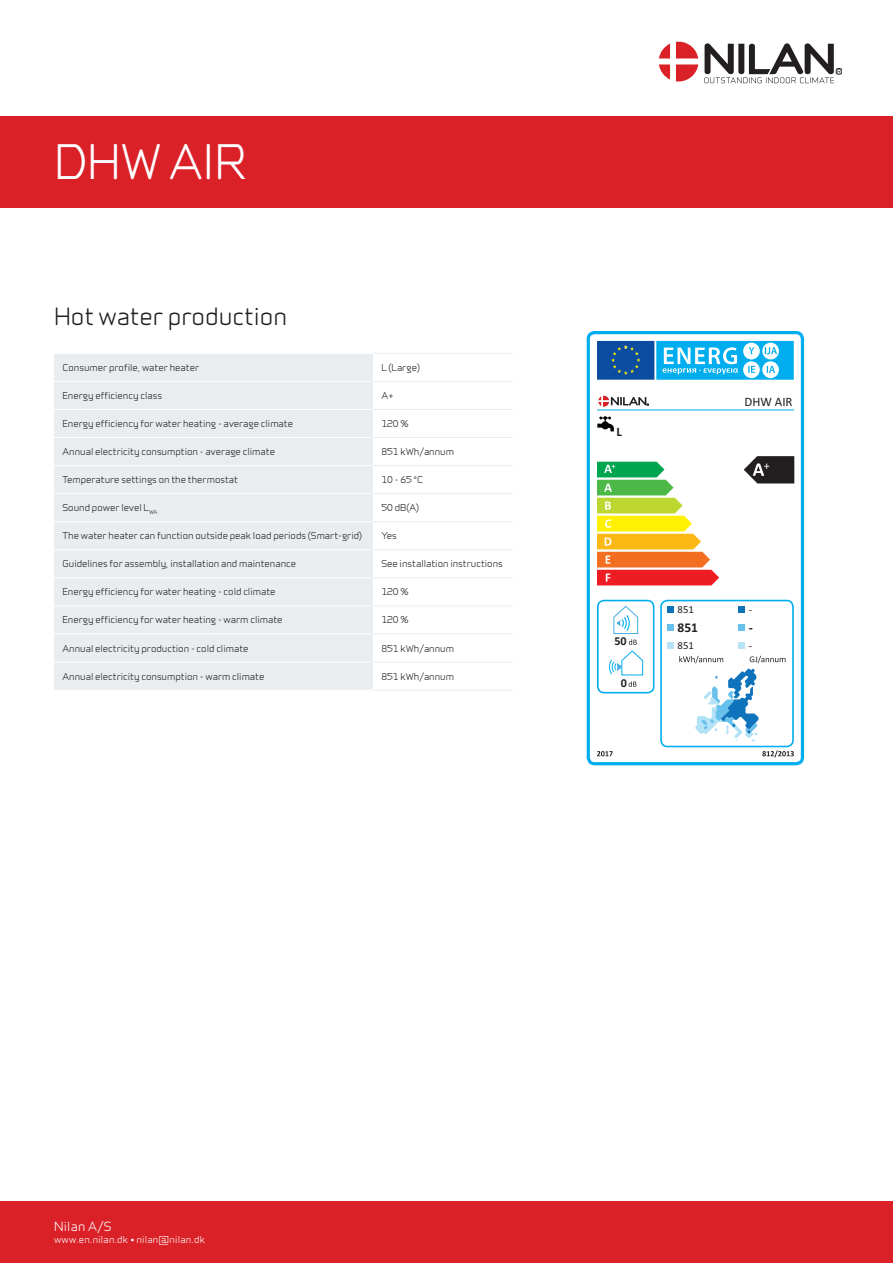
<style>
.page{position:relative;width:893px;height:1263px;background:#fff}
.page>*{position:absolute;margin:0;border:0;box-sizing:border-box;transform-origin:0 0}
.t1{font:500 45px "Infinity";color:#fff}
.t2{font:500 22.5px "Infinity";color:#231f20}
.t3{font:700 13.35px "Calibri";color:#231f20}
.t4{font:12.9px "Calibri";color:#231f20}
.t5{font:700 12.9px "Calibri";color:#231f20}
.t6{font:700 12.15px "Calibri";color:#231f20}
.t7{font:500 12px "Infinity";letter-spacing:.02em;color:#fff}
.t8{font:10.8px "Calibri";color:#231f20}
.t9{font:500 9px "Infinity";color:#231f20}
.t10{font:500 9px "Infinity";letter-spacing:.02em;color:#fff}
.s1{font-family:"Arial";font-weight:400}
</style>
<div class="page">
<div style="left:587px;top:331px;width:217px;height:434px;border:3px solid #00aeef;border-radius:6px"></div>
<svg style="left:597px;top:341px;width:197px;height:39px;background:#3ba4da"></svg>
<hr style="left:597px;top:410px;width:197px;height:1px;background:#00aeef">
<svg style="left:597px;top:416px;width:17px;height:15px"></svg>
<svg style="left:597px;top:462px;width:122px;height:123px"></svg>
<svg style="left:744px;top:456px;width:50px;height:27px"></svg>
<svg style="left:597px;top:600px;width:57px;height:93px"></svg>
<div style="left:660px;top:600px;width:134px;height:147px;border:2px solid #00aeef;border-radius:6px"></div>
<svg style="left:679px;top:656px;width:44px;height:7px"></svg>
<svg style="left:750px;top:656px;width:35px;height:7px"></svg>
<svg style="left:667px;top:607px;width:6px;height:6px"></svg>
<svg style="left:739px;top:607px;width:6px;height:6px"></svg>
<svg style="left:667px;top:642px;width:6px;height:6px"></svg>
<svg style="left:739px;top:642px;width:6px;height:6px"></svg>
<svg style="left:667px;top:624px;width:6px;height:6px"></svg>
<svg style="left:739px;top:624px;width:6px;height:6px"></svg>
<svg style="left:695px;top:669px;width:63px;height:72px"></svg>
<svg style="left:762px;top:750px;width:32px;height:7px"></svg>
<svg style="left:597px;top:751px;width:16px;height:5px"></svg>
<svg style="left:598px;top:396px;width:51px;height:11px"></svg>
<svg style="left:704px;top:43px;width:138px;height:40px"></svg>
<svg style="left:659px;top:42px;width:39px;height:39px"></svg>
<div style="left:0;top:116px;width:893px;height:91px;background:#da2128"></div>
<div style="left:0;top:1201px;width:893px;height:62px;background:#da2128"></div>
<div style="left:54px;top:354px;width:319px;height:336px;background:#eaedef"></div>
<hr style="left:54px;top:381px;width:319px;height:1px;background:#fff">
<hr style="left:54px;top:409px;width:319px;height:1px;background:#fff">
<hr style="left:54px;top:437px;width:319px;height:1px;background:#fff">
<hr style="left:54px;top:465px;width:319px;height:1px;background:#fff">
<hr style="left:54px;top:493px;width:319px;height:1px;background:#fff">
<hr style="left:54px;top:521px;width:319px;height:1px;background:#fff">
<hr style="left:54px;top:549px;width:319px;height:1px;background:#fff">
<hr style="left:54px;top:577px;width:319px;height:1px;background:#fff">
<hr style="left:54px;top:605px;width:319px;height:1px;background:#fff">
<hr style="left:54px;top:634px;width:319px;height:1px;background:#fff">
<hr style="left:54px;top:662px;width:319px;height:1px;background:#fff">
<hr style="left:373px;top:353px;width:140px;height:1px;background:#eaedef">
<hr style="left:373px;top:381px;width:140px;height:1px;background:#eaedef">
<hr style="left:373px;top:409px;width:140px;height:1px;background:#eaedef">
<hr style="left:373px;top:437px;width:140px;height:1px;background:#eaedef">
<hr style="left:373px;top:465px;width:140px;height:1px;background:#eaedef">
<hr style="left:373px;top:493px;width:140px;height:1px;background:#eaedef">
<hr style="left:373px;top:521px;width:140px;height:1px;background:#eaedef">
<hr style="left:373px;top:549px;width:140px;height:1px;background:#eaedef">
<hr style="left:373px;top:577px;width:140px;height:1px;background:#eaedef">
<hr style="left:373px;top:605px;width:140px;height:1px;background:#eaedef">
<hr style="left:373px;top:634px;width:140px;height:1px;background:#eaedef">
<hr style="left:373px;top:662px;width:140px;height:1px;background:#eaedef">
<hr style="left:373px;top:690px;width:140px;height:1px;background:#eaedef">
<p class="t1" style="left:54px;top:129px;width:194px">DHW AIR</p>
<p class="t2" style="left:54px;top:300px;width:235px">Hot water production</p>
<p class="t9" style="left:63px;top:361px;width:138px">Consumer profile, water heater</p>
<p class="t9" style="left:381px;top:361px;width:40px">L (Large)</p>
<p class="t9" style="left:63px;top:389px;width:101px">Energy efficiency class</p>
<p class="t9" style="left:381px;top:389px;width:14px">A+</p>
<p class="t9" style="left:63px;top:417px;width:232px">Energy efficiency for water heating - average climate</p>
<p class="t9" style="left:381px;top:417px;width:29px">120 %</p>
<p class="t9" style="left:63px;top:445px;width:214px">Annual electricity consumption - average climate</p>
<p class="t9" style="left:381px;top:445px;width:74px">851 kWh/annum</p>
<p class="t9" style="left:63px;top:473px;width:177px">Temperature settings on the thermostat</p>
<p class="t9" style="left:381px;top:473px;width:43px">10 - 65 <span class="s1">°</span>C</p>
<p class="t9" style="left:63px;top:501px;width:96px">Sound power level L<sub>WA</sub></p>
<p class="t9" style="left:381px;top:501px;width:39px">50 dB(A)</p>
<p class="t9" style="left:63px;top:529px;width:301px">The water heater can function outside peak load periods (Smart-grid)</p>
<p class="t9" style="left:381px;top:529px;width:17px">Yes</p>
<p class="t9" style="left:63px;top:557px;width:235px">Guidelines for assembly, installation and maintenance</p>
<p class="t9" style="left:381px;top:557px;width:123px">See installation instructions</p>
<p class="t9" style="left:63px;top:585px;width:215px">Energy efficiency for water heating - cold climate</p>
<p class="t9" style="left:381px;top:585px;width:29px">120 %</p>
<p class="t9" style="left:63px;top:613px;width:222px">Energy efficiency for water heating - warm climate</p>
<p class="t9" style="left:381px;top:613px;width:29px">120 %</p>
<p class="t9" style="left:63px;top:641px;width:188px">Annual electricity production - cold climate</p>
<p class="t9" style="left:381px;top:641px;width:74px">851 kWh/annum</p>
<p class="t9" style="left:63px;top:670px;width:203px">Annual electricity consumption - warm climate</p>
<p class="t9" style="left:381px;top:670px;width:74px">851 kWh/annum</p>
<p class="t5" style="left:616px;top:422px;width:7px">L</p>
<p class="t4" style="left:744px;top:392px;width:50px">DHW AIR</p>
<p class="t6" style="left:614px;top:632px;width:14px">50</p>
<p class="t6" style="left:621px;top:674px;width:8px">0</p>
<p class="t8" style="left:678px;top:602px;width:18px">851</p>
<p class="t3" style="left:678px;top:618px;width:22px">851</p>
<p class="t8" style="left:678px;top:638px;width:18px">851</p>
<p class="t8" style="left:749px;top:602px;width:5px">-</p>
<p class="t3" style="left:749px;top:618px;width:6px">-</p>
<p class="t8" style="left:749px;top:638px;width:5px">-</p>
<p class="t7" style="left:54px;top:1218px;width:59px">Nilan A/S</p>
<p class="t10" style="left:54px;top:1233px;width:152px">www.en.nilan.dk • nilan@nilan.dk</p>
</div>
